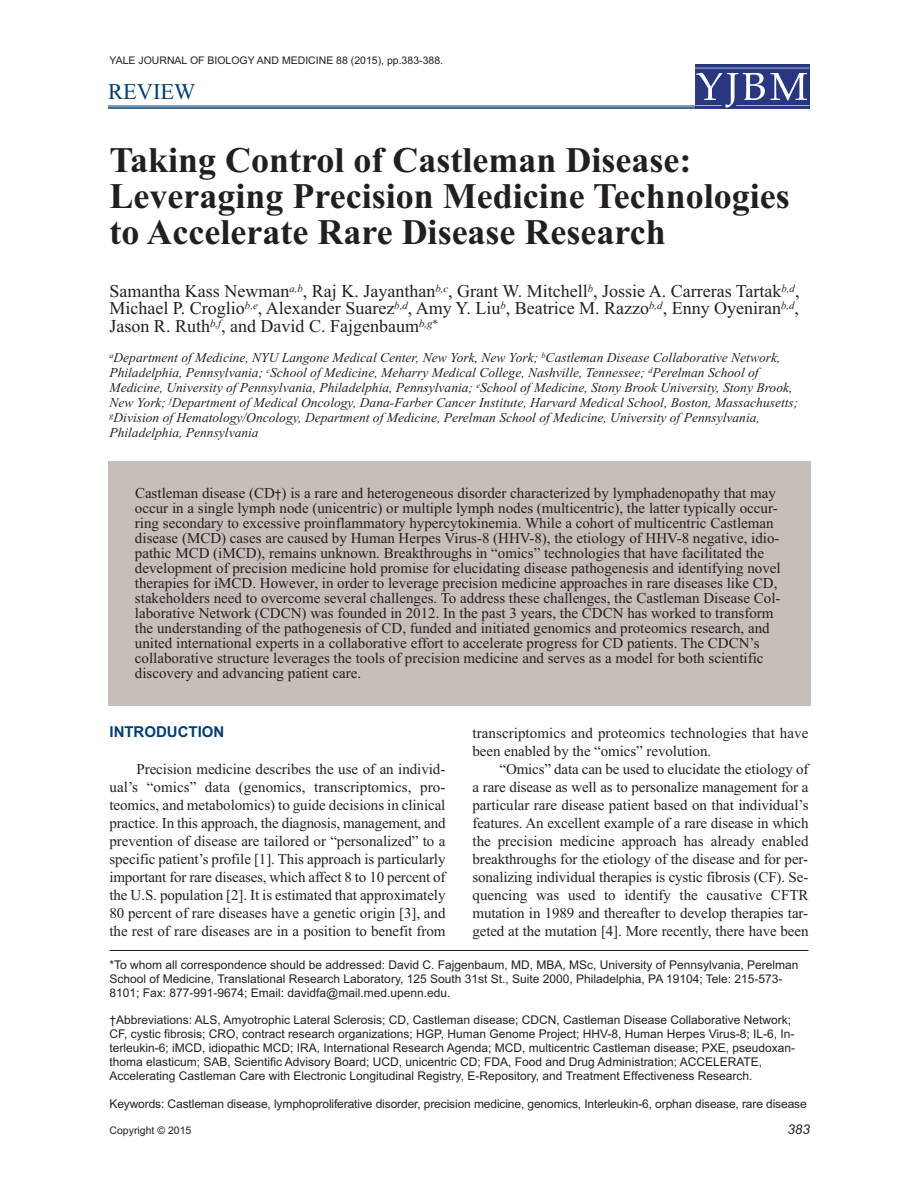
<style>
.page{position:relative;width:918px;height:1188px;background:#fff}
.page>*{position:absolute;margin:0;border:0;box-sizing:border-box;transform-origin:0 0}
.t1{font:700 36px/36px "Times New Roman";color:#231f20}
.t2{font:22.5px "Times New Roman";color:#013c76}
.t3{font:18px/17.2px "Times New Roman";color:#231f20;text-align:justify}
.t4{font:15px/18px "Times New Roman";color:#231f20;text-align:justify}
.t5{font:700 15px "Arial";color:#013c76}
.t6{font:italic 13.5px/15px "Times New Roman";color:#231f20}
.t7{font:italic 13.5px "Arial";color:#231f20}
.t8{font:12px/14px "Arial";color:#231f20}
.t9{font:10.5px "Arial";color:#231f20}
.s1{font-family:"Arial";font-size:12px}
</style>
<div class="page">
<hr style="left:110px;top:950px;width:698px;height:1px;background:#231f20">
<img style="left:696px;top:64px;width:114px;height:45px">
<hr style="left:108px;top:106px;width:588px;height:1px;background:#013c76">
<hr style="left:108px;top:107px;width:588px;height:2px;background:#013c76">
<div style="left:108px;top:462px;width:702px;height:244px;background:#c5beb9"></div>
<p class="t9" style="left:110px;top:54px;width:335px">YALE JOURNAL OF BIOLOGY AND MEDICINE 88 (2015), pp.383-388.</p>
<h2 class="t2" style="left:108px;top:79px;width:89px">REVIEW</h2>
<h1 class="t1" style="left:110px;top:141px;width:682px">Taking Control of Castleman Disease:<br>Leveraging Precision Medicine Technologies to Accelerate Rare Disease Research</h1>
<p class="t3" style="left:110px;top:282px;width:692px">Samantha Kass Newman<sup>a,b</sup>, Raj K. Jayanthan<sup>b,c</sup>, Grant W. Mitchell<sup>b</sup>, Jossie A. Carreras Tartak<sup>b,d</sup>, Michael P. Croglio<sup>b,e</sup>, Alexander Suarez<sup>b,d</sup>, Amy Y. Liu<sup>b</sup>, Beatrice M. Razzo<sup>b,d</sup>, Enny Oyeniran<sup>b,d</sup>, Jason R. Ruth<sup>b,f</sup>, and David C. Fajgenbaum<sup>b,g*</sup></p>
<p class="t6" style="left:109px;top:349px;width:690px"><sup>a</sup>Department of Medicine, NYU Langone Medical Center, New York, New York; <sup>b</sup>Castleman Disease Collaborative Network, Philadelphia, Pennsylvania; <sup>c</sup>School of Medicine, Meharry Medical College, Nashville, Tennessee; <sup>d</sup>Perelman School of Medicine, University of Pennsylvania, Philadelphia, Pennsylvania; <sup>e</sup>School of Medicine, Stony Brook University, Stony Brook, New York; <sup>f</sup>Department of Medical Oncology, Dana-Farber Cancer Institute, Harvard Medical School, Boston, Massachusetts; <sup>g</sup>Division of Hematology/Oncology, Department of Medicine, Perelman School of Medicine, University of Pennsylvania, Philadelphia, Pennsylvania</p>
<p class="t4" style="left:135px;top:485px;width:647px;line-height:15px;text-align:left">Castleman disease (CD<span class="s1">†</span>) is a rare and heterogeneous disorder characterized by lymphadenopathy that may occur in a single lymph node (unicentric) or multiple lymph nodes (multicentric), the latter typically occur&shy;ring secondary to excessive proinflammatory hypercytokinemia. While a cohort of multicentric Castleman disease (MCD) cases are caused by Human Herpes Virus-8 (HHV-8), the etiology of HHV-8 negative, idio&shy;pathic MCD (iMCD), remains unknown. Breakthroughs in “omics” technologies that have facilitated the development of precision medicine hold promise for elucidating disease pathogenesis and identifying novel therapies for iMCD. However, in order to leverage precision medicine approaches in rare diseases like CD, stakeholders need to overcome several challenges. To address these challenges, the Castleman Disease Col&shy;laborative Network (CDCN) was founded in 2012. In the past 3 years, the CDCN has worked to transform the understanding of the pathogenesis of CD, funded and initiated genomics and proteomics research, and united international experts in a collaborative effort to accelerate progress for CD patients. The CDCN’s collaborative structure leverages the tools of precision medicine and serves as a model for both scientific discovery and advancing patient care.</p>
<p class="t5" style="left:110px;top:723px;width:116px">INTRODUCTION</p>
<p class="t4" style="left:110px;top:760px;width:338px;text-indent:27px">Precision medicine describes the use of an individ&shy;ual’s “omics” data (genomics, transcriptomics, pro&shy;teomics, and metabolomics) to guide decisions in clinical practice. In this approach, the diagnosis, management, and prevention of disease are tailored or “personalized” to a specific patient’s profile [1]. This approach is particularly important for rare diseases, which affect 8 to 10 percent of the U.S. population [2]. It is estimated that approximately 80 percent of rare diseases have a genetic origin [3], and the rest of rare diseases are in a position to benefit from</p>
<p class="t4" style="left:473px;top:724px;width:337px">transcriptomics and proteomics technologies that have been enabled by the “omics” revolution.</p>
<p class="t4" style="left:473px;top:760px;width:338px;text-indent:27px">“Omics” data can be used to elucidate the etiology of a rare disease as well as to personalize management for a particular rare disease patient based on that individual’s features. An excellent example of a rare disease in which the precision medicine approach has already enabled breakthroughs for the etiology of the disease and for per&shy;sonalizing individual therapies is cystic fibrosis (CF). Se&shy;quencing was used to identify the causative CFTR mutation in 1989 and thereafter to develop therapies tar&shy;geted at the mutation [4]. More recently, there have been</p>
<p class="t8" style="left:109px;top:958px;width:690px">*To whom all correspondence should be addressed: David C. Fajgenbaum, MD, MBA, MSc, University of Pennsylvania, Perelman<br>School of Medicine, Translational Research Laboratory, 125 South 31st St., Suite 2000, Philadelphia, PA 19104; Tele: 215-573-<br>8101; Fax: 877-991-9674; Email: davidfa@mail.med.upenn.edu.</p>
<p class="t8" style="left:109px;top:1013px;width:687px">†Abbreviations: ALS, Amyotrophic Lateral Sclerosis; CD, Castleman disease; CDCN, Castleman Disease Collaborative Network; CF, cystic fibrosis; CRO, contract research organizations; HGP, Human Genome Project; HHV-8, Human Herpes Virus-8; IL-6, In&shy;terleukin-6; iMCD, idiopathic MCD; IRA, International Research Agenda; MCD, multicentric Castleman disease; PXE, pseudoxan&shy;thoma elasticum; SAB, Scientific Advisory Board; UCD, unicentric CD; FDA, Food and Drug Administration; ACCELERATE, Accelerating Castleman Care with Electronic Longitudinal Registry, E-Repository, and Treatment Effectiveness Research.</p>
<p class="t8" style="left:109px;top:1096px;width:699px">Keywords: Castleman disease, lymphoproliferative disorder, precision medicine, genomics, Interleukin-6, orphan disease, rare disease</p>
<p class="t9" style="left:110px;top:1124px;width:83px">Copyright © 2015</p>
<p class="t7" style="left:787px;top:1122px;width:24px">383</p>
</div>
